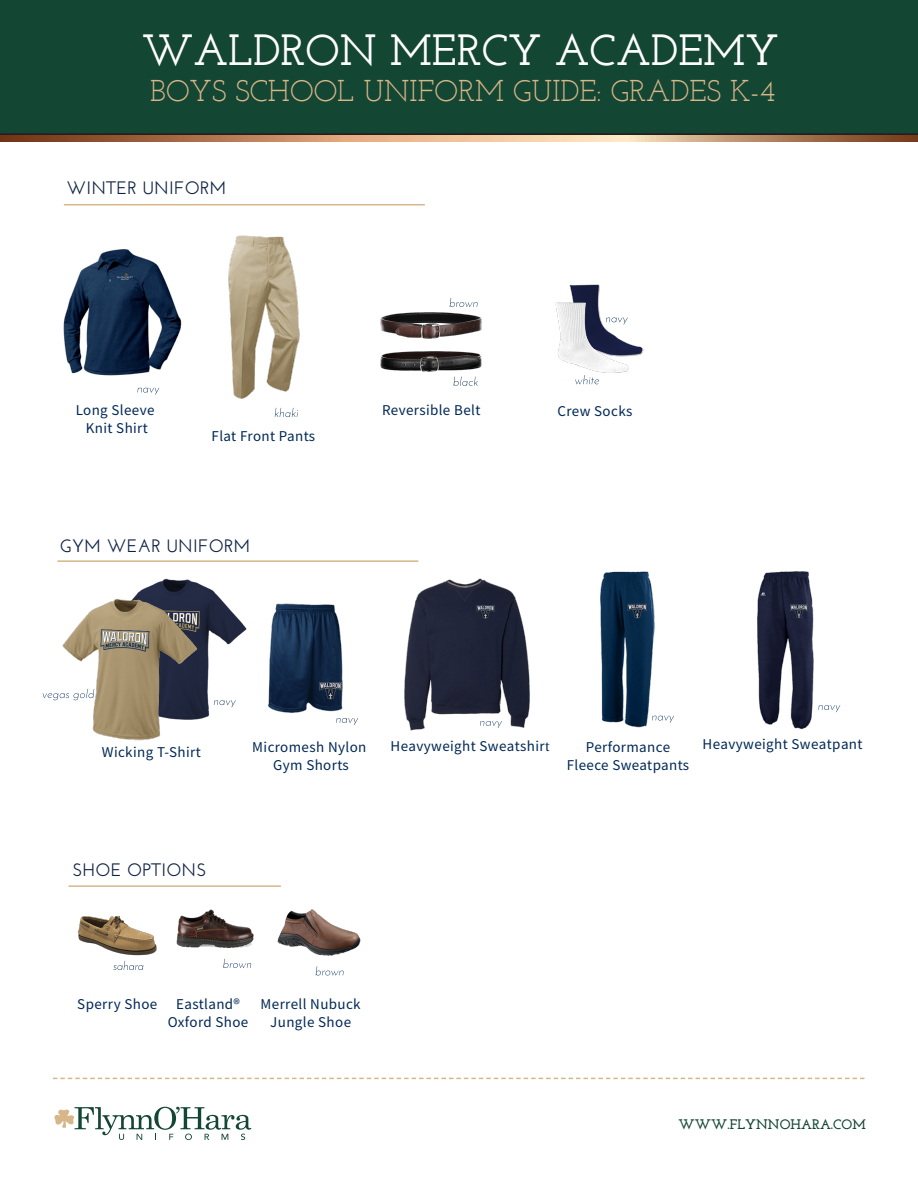
<style>
.page{position:relative;width:918px;height:1188px;background:#fff}
.page>*{position:absolute;margin:0;border:0;box-sizing:border-box;transform-origin:0 0}
.t1{font:600 43.5px "Josefin Slab";color:#fff}
.t2{font:30px "Josefin Slab";color:#d7b688}
.t3{font:600 18px "Josefin Sans";letter-spacing:.01em;color:#0d2141}
.t4{font:15px/18px "Source Sans Pro";letter-spacing:.025em;color:#002855;text-align:center}
.t5{font:700 13.8px "Josefin Slab";color:#144634}
.s1{font-family:"Minion Pro"}
</style>
<div class="page">
<img style="left:381px;top:352px;width:101px;height:19px">
<img style="left:381px;top:313px;width:101px;height:26px">
<img style="left:228px;top:235px;width:72px;height:173px">
<img style="left:569px;top:284px;width:31px;height:4px">
<img style="left:555px;top:288px;width:89px;height:97px">
<img style="left:63px;top:249px;width:119px;height:140px">
<hr style="left:64px;top:204px;width:361px;height:2px;background:#d7b688">
<div style="left:0;top:0;width:918px;height:135px;background:#144634"></div>
<svg style="left:54px;top:1107px;width:197px;height:33px"></svg>
<svg style="left:53px;top:1078px;width:811px;height:1px"></svg>
<svg style="left:0;top:135px;width:918px;height:7px;background:#c1906a"></svg>
<img style="left:268px;top:603px;width:75px;height:110px">
<img style="left:404px;top:578px;width:126px;height:153px">
<img style="left:757px;top:571px;width:84px;height:159px">
<img style="left:600px;top:571px;width:74px;height:157px">
<img style="left:133px;top:578px;width:114px;height:141px">
<img style="left:62px;top:598px;width:139px;height:143px">
<hr style="left:57px;top:560px;width:361px;height:2px;background:#d7b688">
<svg style="left:818px;top:705px;width:22px;height:7px"></svg>
<svg style="left:480px;top:721px;width:22px;height:7px"></svg>
<svg style="left:652px;top:716px;width:22px;height:7px"></svg>
<svg style="left:336px;top:718px;width:22px;height:7px"></svg>
<svg style="left:214px;top:700px;width:22px;height:7px"></svg>
<svg style="left:43px;top:689px;width:51px;height:11px"></svg>
<svg style="left:606px;top:317px;width:22px;height:7px"></svg>
<svg style="left:137px;top:388px;width:22px;height:7px"></svg>
<svg style="left:575px;top:375px;width:24px;height:9px"></svg>
<svg style="left:275px;top:408px;width:23px;height:9px"></svg>
<img style="left:77px;top:915px;width:78px;height:53px">
<svg style="left:113px;top:961px;width:30px;height:9px"></svg>
<img style="left:155px;top:909px;width:99px;height:50px">
<img style="left:277px;top:909px;width:84px;height:47px">
<svg style="left:223px;top:959px;width:28px;height:9px"></svg>
<svg style="left:316px;top:966px;width:28px;height:10px"></svg>
<hr style="left:68px;top:885px;width:213px;height:2px;background:#d7b688">
<svg style="left:450px;top:298px;width:28px;height:9px"></svg>
<svg style="left:454px;top:377px;width:24px;height:9px"></svg>
<h1 class="t1" style="left:142px;top:24px;width:639px">WALDRON MERCY ACADEMY</h1>
<h2 class="t2" style="left:150px;top:73px;width:626px">BOYS SCHOOL UNIFORM GUIDE: GRADES K-4</h2>
<p class="t3" style="left:66px;top:177px;width:161px">WINTER UNIFORM</p>
<p class="t4" style="left:76px;top:401px;width:80px">Long Sleeve<br>Knit Shirt</p>
<p class="t4" style="left:382px;top:401px;width:100px">Reversible Belt</p>
<p class="t4" style="left:557px;top:402px;width:76px">Crew Socks</p>
<p class="t4" style="left:212px;top:427px;width:105px">Flat Front Pants</p>
<p class="t3" style="left:60px;top:535px;width:192px">GYM WEAR UNIFORM</p>
<p class="t4" style="left:252px;top:738px;width:116px">Micromesh Nylon</p>
<p class="t4" style="left:391px;top:737px;width:161px">Heavyweight Sweatshir<span class="s1">t</span></p>
<p class="t4" style="left:273px;top:756px;width:77px">Gym Shorts</p>
<p class="t4" style="left:102px;top:743px;width:100px">Wicking T-Shirt</p>
<p class="t4" style="left:567px;top:738px;width:124px">Performance<br>Fleece Sweatpants</p>
<p class="t4" style="left:703px;top:735px;width:161px">Heavyweight Sweatpant</p>
<p class="t3" style="left:72px;top:859px;width:136px">SHOE OPTIONS</p>
<p class="t4" style="left:77px;top:995px;width:82px">Sperry Shoe</p>
<p class="t4" style="left:168px;top:995px;width:82px">Eastland®<br>Oxford Shoe</p>
<p class="t4" style="left:261px;top:995px;width:102px">Merrell Nubuck<br>Jungle Shoe</p>
<p class="t5" style="left:679px;top:1116px;width:189px">WWW.FLYNNOHARA.COM</p>
</div>
